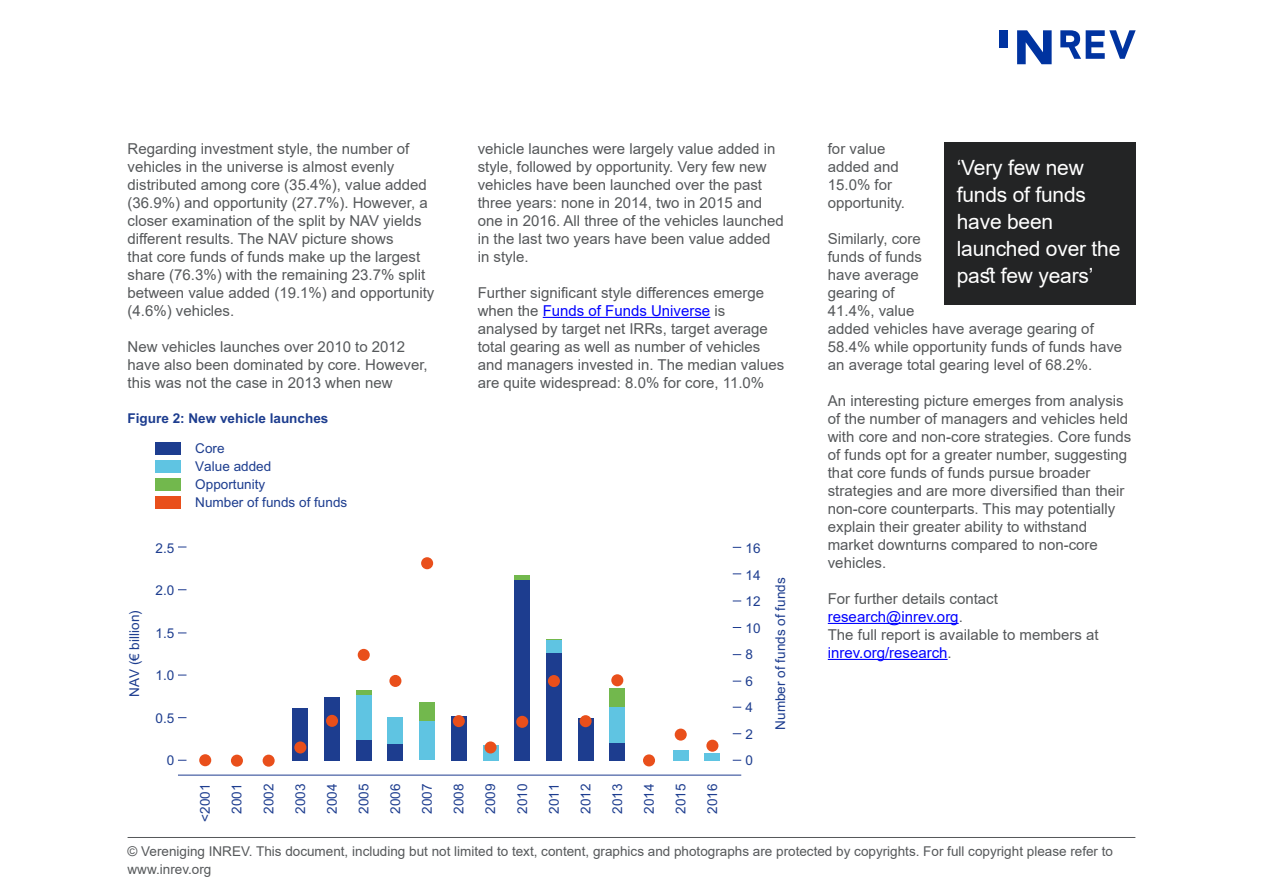
<style>
.page{position:relative;width:1263px;height:893px;background:#fff}
.page>*{position:absolute;margin:0;border:0;box-sizing:border-box;transform-origin:0 0}
.t1{font:21px/27px "Arial";letter-spacing:-.01em;color:#fff}
.t2{font:15px/18px "Arial";color:#55585a}
.t3{font:13.5px/18px "Arial";color:#1d3d8f}
.t4{font:13.5px/18px "Arial";color:#55585a}
.t5{font:700 13.5px "Arial";color:#1d3d8f}
.s1{color:#00f}
</style>
<div class="page">
<svg style="left:999px;top:30px;width:137px;height:35px"></svg>
<hr style="left:128px;top:837px;width:1007px;height:1px;background:#55585a">
<hr style="left:543px;top:317px;width:167px;height:1px;background:#00f">
<hr style="left:828px;top:623px;width:131px;height:1px;background:#00f">
<hr style="left:828px;top:659px;width:119px;height:1px;background:#00f">
<div style="left:944px;top:143px;width:191px;height:162px;background:#232425"></div>
<hr style="left:178px;top:775px;width:563px;height:1px;background:#1e3c90">
<div style="left:155px;top:460px;width:26px;height:13px;background:#5fc4e2"></div>
<div style="left:155px;top:478px;width:26px;height:13px;background:#72b84d"></div>
<div style="left:155px;top:496px;width:26px;height:13px;background:#e94f1b"></div>
<div style="left:155px;top:442px;width:26px;height:13px;background:#1d3d8f"></div>
<div style="left:199px;top:754px;width:12px;height:12px;background:#e94f1b;border-radius:50%"></div>
<div style="left:643px;top:754px;width:12px;height:12px;background:#e94f1b;border-radius:50%"></div>
<div style="left:609px;top:707px;width:16px;height:36px;background:#5fc4e2"></div>
<div style="left:609px;top:688px;width:16px;height:19px;background:#72b84d"></div>
<div style="left:611px;top:674px;width:12px;height:12px;background:#e94f1b;border-radius:50%"></div>
<div style="left:609px;top:743px;width:16px;height:18px;background:#1d3d8f"></div>
<div style="left:578px;top:718px;width:15px;height:43px;background:#1d3d8f"></div>
<div style="left:580px;top:715px;width:12px;height:12px;background:#e94f1b;border-radius:50%"></div>
<div style="left:546px;top:652px;width:16px;height:109px;background:#1d3d8f"></div>
<div style="left:546px;top:640px;width:16px;height:12px;background:#5fc4e2"></div>
<svg style="left:546px;top:639px;width:16px;height:1px"></svg>
<div style="left:548px;top:675px;width:12px;height:12px;background:#e94f1b;border-radius:50%"></div>
<div style="left:514px;top:579px;width:16px;height:182px;background:#1d3d8f"></div>
<div style="left:514px;top:575px;width:16px;height:5px;background:#72b84d"></div>
<div style="left:516px;top:716px;width:12px;height:12px;background:#e94f1b;border-radius:50%"></div>
<svg style="left:483px;top:746px;width:15px;height:15px"></svg>
<div style="left:484px;top:741px;width:12px;height:12px;background:#e94f1b;border-radius:50%"></div>
<div style="left:704px;top:753px;width:16px;height:8px;background:#5fc4e2"></div>
<div style="left:706px;top:740px;width:12px;height:12px;background:#e94f1b;border-radius:50%"></div>
<div style="left:673px;top:750px;width:16px;height:11px;background:#5fc4e2"></div>
<div style="left:675px;top:729px;width:12px;height:12px;background:#e94f1b;border-radius:50%"></div>
<div style="left:451px;top:716px;width:16px;height:45px;background:#1d3d8f"></div>
<div style="left:453px;top:715px;width:12px;height:12px;background:#e94f1b;border-radius:50%"></div>
<div style="left:419px;top:722px;width:16px;height:38px;background:#5fc4e2"></div>
<div style="left:419px;top:702px;width:16px;height:19px;background:#72b84d"></div>
<div style="left:421px;top:557px;width:12px;height:12px;background:#e94f1b;border-radius:50%"></div>
<div style="left:387px;top:744px;width:16px;height:17px;background:#1d3d8f"></div>
<div style="left:387px;top:717px;width:16px;height:27px;background:#5fc4e2"></div>
<div style="left:389px;top:675px;width:12px;height:12px;background:#e94f1b;border-radius:50%"></div>
<div style="left:356px;top:740px;width:16px;height:21px;background:#1d3d8f"></div>
<div style="left:356px;top:694px;width:16px;height:46px;background:#5fc4e2"></div>
<hr style="left:356px;top:690px;width:16px;height:4px;background:#72b84d">
<div style="left:358px;top:649px;width:12px;height:12px;background:#e94f1b;border-radius:50%"></div>
<div style="left:324px;top:697px;width:16px;height:64px;background:#1d3d8f"></div>
<div style="left:326px;top:715px;width:12px;height:12px;background:#e94f1b;border-radius:50%"></div>
<div style="left:292px;top:708px;width:16px;height:53px;background:#1d3d8f"></div>
<div style="left:294px;top:741px;width:12px;height:12px;background:#e94f1b;border-radius:50%"></div>
<div style="left:263px;top:755px;width:12px;height:12px;background:#e94f1b;border-radius:50%"></div>
<div style="left:231px;top:755px;width:12px;height:12px;background:#e94f1b;border-radius:50%"></div>
<p class="t2" style="left:128px;top:139px;width:308px">Regarding investment style, the number of vehicles in the universe is almost evenly distributed among core (35.4%), value added (36.9%) and opportunity (27.7%). However, a closer examination of the split by NAV yields different results. The NAV picture shows<br>that core funds of funds make up the largest share (76.3%) with the remaining 23.7% split between value added (19.1%) and opportunity (4.6%) vehicles.</p>
<p class="t2" style="left:128px;top:337px;width:302px">New vehicles launches over 2010 to 2012 have also been dominated by core. However, this was not the case in 2013 when new</p>
<p class="t5" style="left:128px;top:409px;width:202px">Figure 2: New vehicle launches</p>
<p class="t3" style="left:195px;top:439px;width:154px">Core<br>Value added<br>Opportunity<br>Number of funds of funds</p>
<p class="t3" style="left:155px;top:539px;width:20px">2.5</p>
<p class="t3" style="left:126px;top:697px;width:88px;rotate:-90deg">NAV (€ billion)</p>
<p class="t3" style="left:155px;top:581px;width:20px">2.0</p>
<p class="t3" style="left:155px;top:624px;width:20px">1.5</p>
<p class="t3" style="left:155px;top:667px;width:20px">1.0</p>
<p class="t3" style="left:155px;top:709px;width:20px">0.5</p>
<p class="t3" style="left:167px;top:752px;width:9px">0</p>
<p class="t2" style="left:478px;top:139px;width:308px">vehicle launches were largely value added in style, followed by opportunity. Very few new vehicles have been launched over the past three years: none in 2014, two in 2015 and one in 2016. All three of the vehicles launched in the last two years have been value added in style.</p>
<p class="t2" style="left:478px;top:283px;width:308px">Further significant style differences emerge when the <span class="s1">Funds of Funds Universe</span> is analysed by target net IRRs, target average total gearing as well as number of vehicles and managers invested in. The median values are quite widespread: 8.0% for core, 11.0%</p>
<p class="t3" style="left:745px;top:540px;width:17px">16</p>
<p class="t3" style="left:745px;top:566px;width:17px">14</p>
<p class="t3" style="left:745px;top:593px;width:17px">12</p>
<p class="t3" style="left:745px;top:619px;width:17px">10</p>
<p class="t3" style="left:745px;top:646px;width:9px">8</p>
<p class="t3" style="left:745px;top:672px;width:9px">6</p>
<p class="t3" style="left:745px;top:694px;width:9px;line-height:26.5px">4<br>2</p>
<p class="t3" style="left:745px;top:752px;width:9px">0</p>
<p class="t3" style="left:772px;top:730px;width:154px;rotate:-90deg">Number of funds of funds</p>
<p class="t3" style="left:196px;top:822px;width:40px;rotate:-90deg">&lt;2001</p>
<p class="t3" style="left:228px;top:814px;width:32px;rotate:-90deg">2001</p>
<p class="t3" style="left:260px;top:814px;width:32px;rotate:-90deg">2002</p>
<p class="t3" style="left:291px;top:814px;width:32px;rotate:-90deg">2003</p>
<p class="t3" style="left:323px;top:814px;width:32px;rotate:-90deg">2004</p>
<p class="t3" style="left:355px;top:814px;width:32px;rotate:-90deg">2005</p>
<p class="t3" style="left:387px;top:814px;width:32px;rotate:-90deg">2006</p>
<p class="t3" style="left:418px;top:814px;width:32px;rotate:-90deg">2007</p>
<p class="t3" style="left:450px;top:814px;width:32px;rotate:-90deg">2008</p>
<p class="t3" style="left:482px;top:814px;width:32px;rotate:-90deg">2009</p>
<p class="t3" style="left:513px;top:814px;width:32px;rotate:-90deg">2010</p>
<p class="t3" style="left:545px;top:814px;width:32px;rotate:-90deg">2011</p>
<p class="t3" style="left:577px;top:814px;width:32px;rotate:-90deg">2012</p>
<p class="t3" style="left:608px;top:814px;width:32px;rotate:-90deg">2013</p>
<p class="t3" style="left:640px;top:814px;width:32px;rotate:-90deg">2014</p>
<p class="t3" style="left:672px;top:814px;width:32px;rotate:-90deg">2015</p>
<p class="t3" style="left:704px;top:814px;width:32px;rotate:-90deg">2016</p>
<p class="t2" style="left:828px;top:139px;width:79px">for value added and<br>15.0% for opportunity.</p>
<p class="t2" style="left:828px;top:229px;width:296px">Similarly, core<br>funds of funds<br>have average<br>gearing of<br>41.4%, value<br>added vehicles have average gearing of<br>58.4% while opportunity funds of funds have an average total gearing level of 68.2%.</p>
<p class="t2" style="left:828px;top:391px;width:305px">An interesting picture emerges from analysis of the number of managers and vehicles held with core and non-core strategies. Core funds of funds opt for a greater number, suggesting that core funds of funds pursue broader strategies and are more diversified than their non-core counterparts. This may potentially explain their greater ability to withstand market downturns compared to non-core vehicles.</p>
<p class="t2" style="left:828px;top:589px;width:272px">For further details contact <span class="s1">research@inrev.org</span>.<br>The full report is available to members at <span class="s1">inrev.org/research</span>.</p>
<h1 class="t1" style="left:957px;top:154px;width:165px">‘Very few new funds of funds have been launched over the past few years’</h1>
<p class="t4" style="left:128px;top:842px;width:987px">© Vereniging INREV. This document, including but not limited to text, content, graphics and photographs are protected by copyrights. For full copyright please refer to www.inrev.org</p>
</div>
